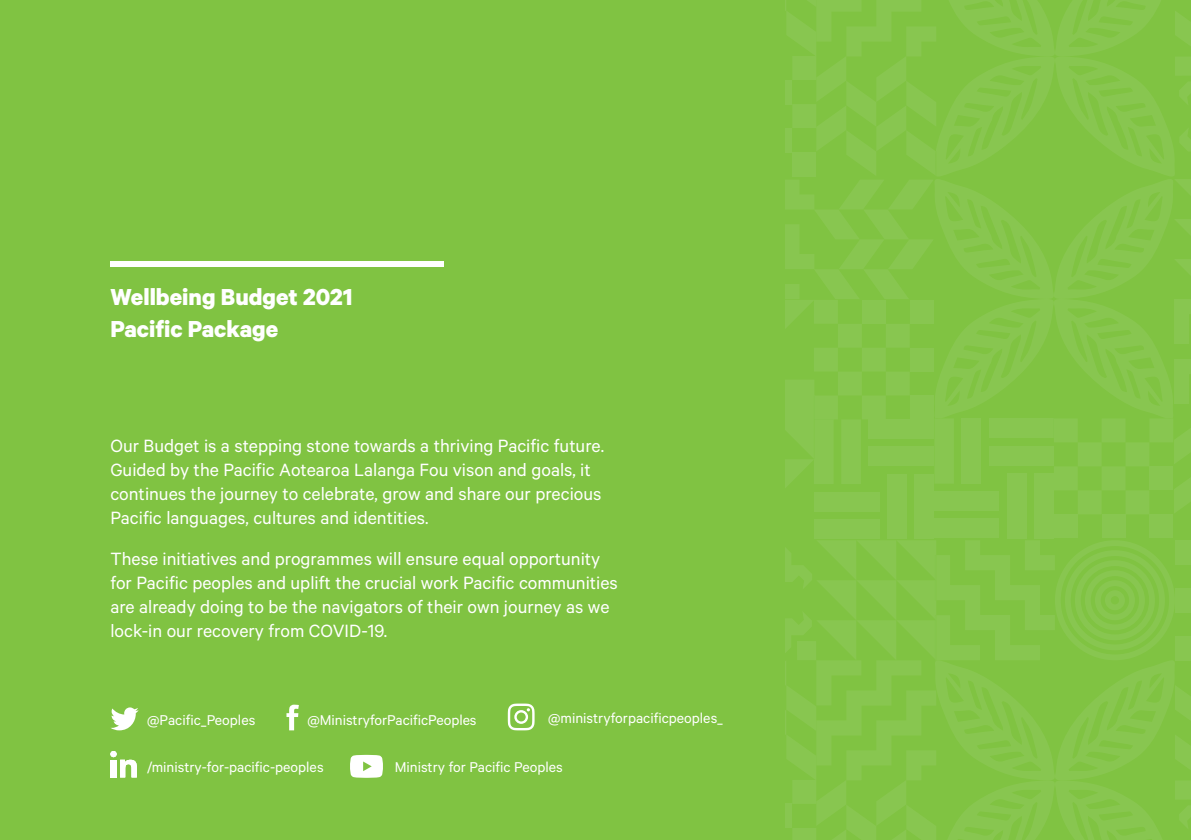
<style>
.page{position:relative;width:1191px;height:840px;background:#fff}
.page>*{position:absolute;margin:0;border:0;box-sizing:border-box;transform-origin:0 0}
.t1{font:700 26px/32px "Calibre";color:#fff}
.Body{font:20px/24px "Calibre";color:#fff}
.Body-2{font:16px "Calibre";color:#fff}
</style>
<div class="page">
<div style="left:0;top:0;width:1191px;height:839px;background:#80c342"></div>
<div style="left:110px;top:261px;width:334px;height:5px;background:#fff"></div>
<svg style="left:785px;top:0;width:406px;height:839px"></svg>
<svg style="left:350px;top:754px;width:33px;height:23px"></svg>
<div style="left:110px;top:759px;width:7px;height:18px;background:#fff"></div>
<div style="left:110px;top:750px;width:7px;height:6px;background:#fff;border-radius:50%"></div>
<svg style="left:120px;top:759px;width:17px;height:18px"></svg>
<svg style="left:110px;top:707px;width:29px;height:23px"></svg>
<svg style="left:286px;top:704px;width:13px;height:26px"></svg>
<svg style="left:508px;top:703px;width:26px;height:27px"></svg>
<h1 class="t1" style="left:110px;top:280px;width:244px">Wellbeing Budget 2021<br>Pacific Package</h1>
<p class="Body" style="left:110px;top:433px;width:495px">Our Budget is a stepping stone towards a thriving Pacific future.<br>Guided by the Pacific Aotearoa Lalanga Fou vison and goals, it continues the journey to celebrate, grow and share our precious Pacific languages, cultures and identities.</p>
<p class="Body" style="left:110px;top:545px;width:509px">These initiatives and programmes will ensure equal opportunity for Pacific peoples and uplift the crucial work Pacific communities are already doing to be the navigators of their own journey as we lock-in our recovery from COVID-19.</p>
<p class="Body-2" style="left:147px;top:710px;width:109px">@Pacific_Peoples</p>
<p class="Body-2" style="left:307px;top:710px;width:171px">@MinistryforPacificPeoples</p>
<p class="Body-2" style="left:548px;top:708px;width:176px">@ministryforpacificpeoples_</p>
<p class="Body-2" style="left:147px;top:757px;width:178px">/ministry-for-pacific-peoples</p>
<p class="Body-2" style="left:395px;top:757px;width:170px">Ministry for Pacific Peoples</p>
</div>
